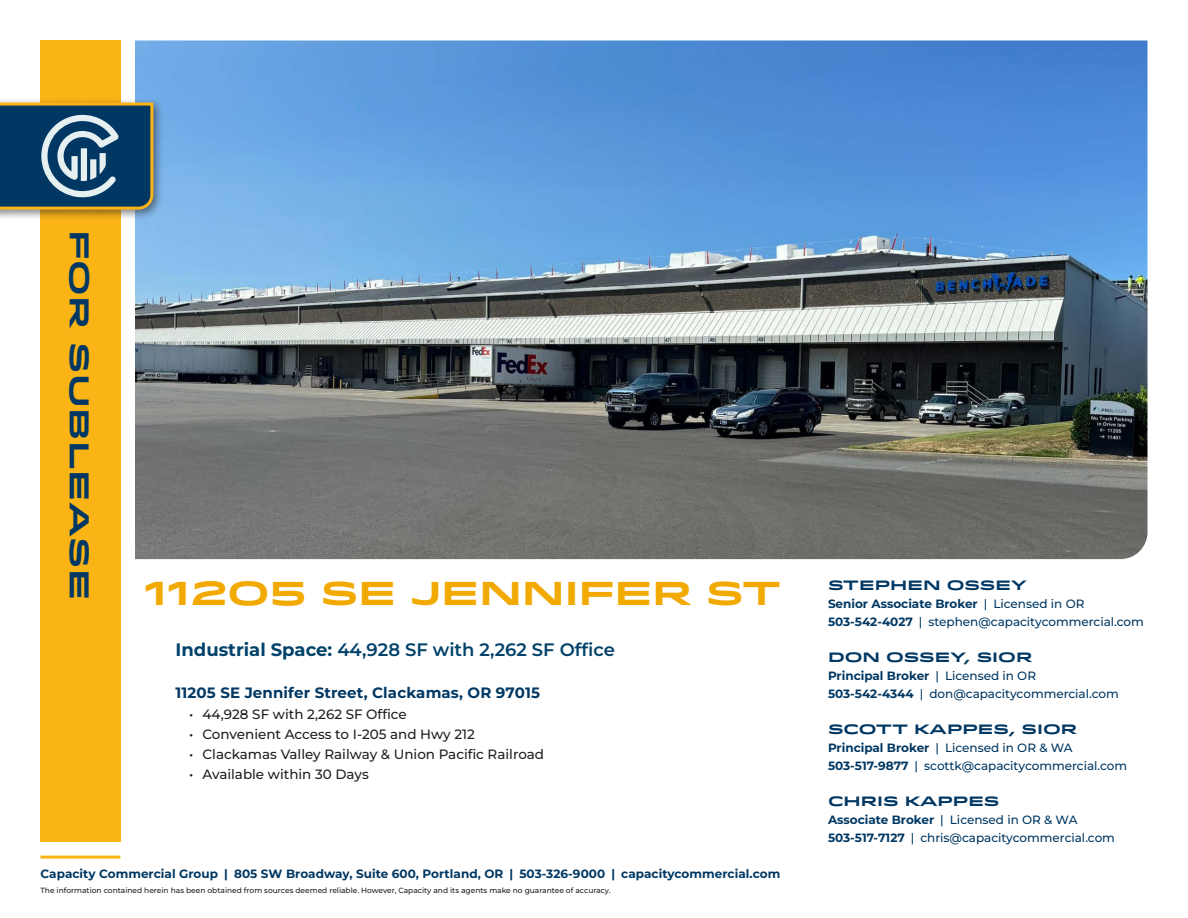
<style>
.page{position:relative;width:1188px;height:918px;background:#fff}
.page>*{position:absolute;margin:0;border:0;box-sizing:border-box;transform-origin:0 0}
.Heading__Yellow{font:700 33px "Idlewild";letter-spacing:-.015em;color:#f2a900}
.Heading__Blue{font:700 27px "Idlewild";letter-spacing:.025em;color:#003863}
.Heading_1{font:600 18px "Montserrat";color:#01426a}
.Heading_3{font:700 15px "Montserrat";letter-spacing:.01em;color:#003863}
.t1{font:500 13.5px "Montserrat";color:#231f20}
.Broker_Name{font:700 13.5px "Idlewild";color:#003863}
.Broker_Contact{font:500 12px "Montserrat";color:#003863}
.Broker_Title{font:700 12px "Montserrat";color:#003863}
.Broker_Title-2{font:500 12px "Montserrat";color:#003863}
.t2{font:500 7.5px "Montserrat";color:#231f20}
.s1{font-weight:700}
.s2{font-weight:500}
</style>
<div class="page">
<div style="left:40px;top:40px;width:81px;height:802px;background:#fbb416"></div>
<img style="left:135px;top:40px;width:1013px;height:519px">
<hr style="left:40px;top:856px;width:80px;height:3px;background:#fbb416">
<div style="left:0;top:97px;width:164px;height:124px;background:#231f20;opacity:.55"></div>
<svg style="left:0;top:101px;width:155px;height:110px;background:#375e72"></svg>
<p class="Heading__Blue" style="left:100px;top:230px;width:372px;rotate:90deg">FOR SUBLEASE</p>
<p class="Heading__Yellow" style="left:144px;top:569px;width:639px">11205 SE JENNIFER ST</p>
<p class="Heading_1" style="left:176px;top:638px;width:441px"><span class="s1">Industrial Space:</span> 44,928 SF with 2,262 SF Office</p>
<p class="Heading_3" style="left:176px;top:683px;width:366px">11205 SE Jennifer Street, Clackamas, OR 97015</p>
<p class="t1" style="left:189px;top:706px;width:219px">• 44,928 SF with 2,262 SF Office</p>
<p class="t1" style="left:189px;top:726px;width:287px">• Convenient Access to I-205 and Hwy 212</p>
<p class="t1" style="left:189px;top:745px;width:357px">• Clackamas Valley Railway &amp; Union Pacific Railroad</p>
<p class="t1" style="left:189px;top:765px;width:181px">• Available within 30 Days</p>
<p class="Broker_Title" style="left:40px;top:865px;width:741px">Capacity Commercial Group | 805 SW Broadway, Suite 600, Portland, OR | 503-326-9000 | capacitycommercial.com</p>
<p class="t2" style="left:40px;top:885px;width:572px">The information contained herein has been obtained from sources deemed reliable. However, Capacity and its agents make no guarantee of accuracy.</p>
<p class="Broker_Name" style="left:828px;top:575px;width:200px">STEPHEN OSSEY</p>
<p class="Broker_Title" style="left:828px;top:596px;width:258px">Senior Associate Broker <span class="s2">| Licensed in OR</span></p>
<p class="Broker_Contact" style="left:828px;top:614px;width:317px"><span class="s1">503-542-4027</span> | stephen@capacitycommercial.com</p>
<p class="Broker_Name" style="left:828px;top:647px;width:206px">DON OSSEY, SIOR</p>
<p class="Broker_Title" style="left:828px;top:668px;width:210px">Principal Broker <span class="s2">| Licensed in OR</span></p>
<p class="Broker_Contact" style="left:828px;top:686px;width:292px"><span class="s1">503-542-4344</span> | don@capacitycommercial.com</p>
<p class="Broker_Name" style="left:828px;top:719px;width:251px">SCOTT KAPPES, SIOR</p>
<p class="Broker_Title-2" style="left:828px;top:740px;width:246px"><span class="s1">Principal Broker</span> | Licensed in OR &amp; WA</p>
<p class="Broker_Contact" style="left:828px;top:758px;width:301px"><span class="s1">503-517-9877</span> | scottk@capacitycommercial.com</p>
<p class="Broker_Name" style="left:828px;top:791px;width:173px">CHRIS KAPPES</p>
<p class="Broker_Title-2" style="left:828px;top:812px;width:251px"><span class="s1">Associate Broker</span> | Licensed in OR &amp; WA</p>
<p class="Broker_Contact" style="left:828px;top:830px;width:288px"><span class="s1">503-517-7127</span> | chris@capacitycommercial.com</p>
</div>
